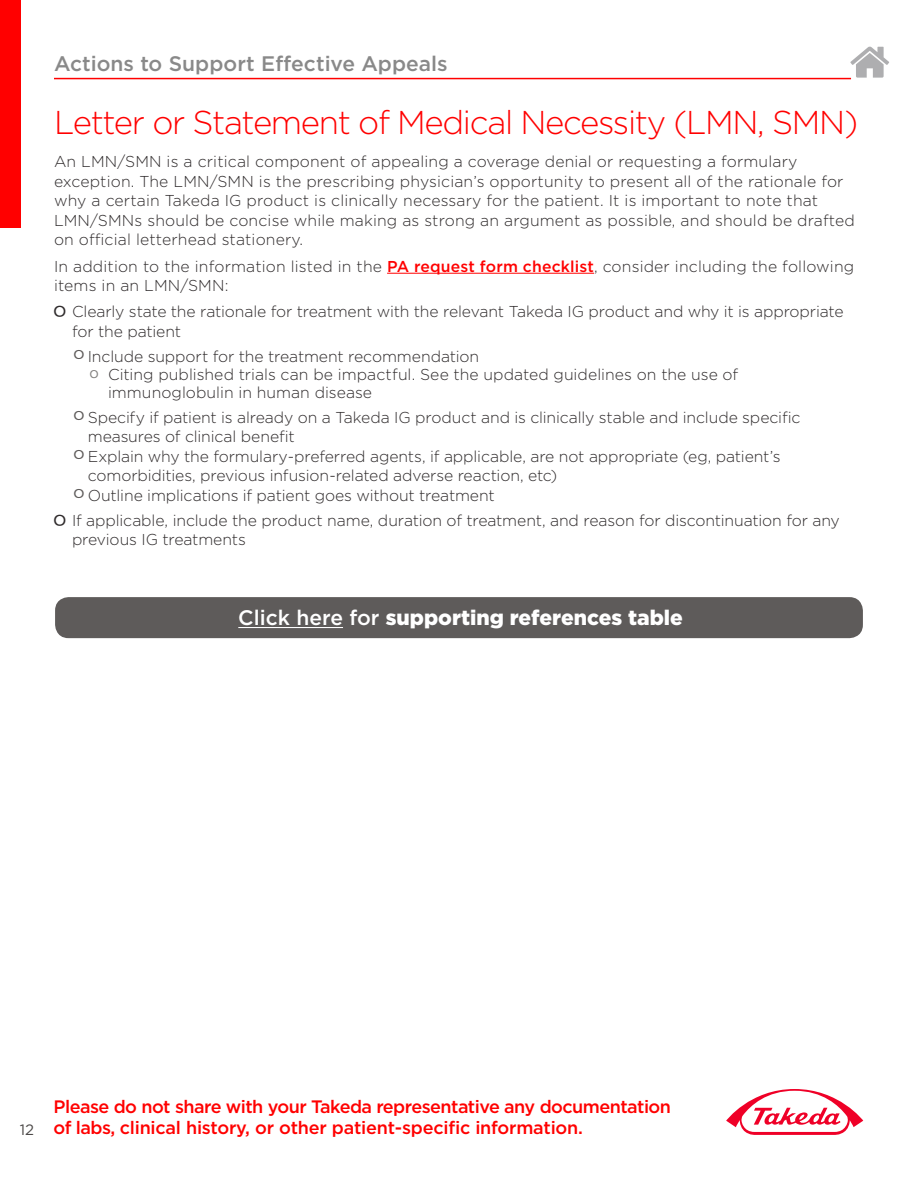
<style>
.page{position:relative;width:918px;height:1188px;background:#fff}
.page>*{position:absolute;margin:0;border:0;box-sizing:border-box;transform-origin:0 0}
._1a__Header{font:300 33px "Gotham";letter-spacing:-.04em;color:#f00}
.Buttons{font:900 21px "Gotham";color:#fff}
.t1{font:500 21px "Gotham";color:#898989}
.Footnotes{font:500 18px/21px "Gotham";letter-spacing:-.03em;color:#f00}
.Body_Copy{font:300 15.75px/19.5px "Gotham";color:#2f2b2c}
.t2{font:15px "Gotham";color:#4c4948}
.s1{font-weight:500;color:#f00}
.s2{font-family:"Helvetica Neue LT Std";font-size:33px}
.s3{font-family:"Helvetica Neue LT Std";font-size:27px;color:#5e5b5a}
.s4{font-family:"Helvetica Neue LT Std";font-size:24px;color:#82807f}
.s5{font-weight:500}
</style>
<div class="page">
<div style="left:0;top:0;width:21px;height:228px;background:#f00"></div>
<hr style="left:54px;top:78px;width:797px;height:1px;background:#f00">
<svg style="left:850px;top:47px;width:39px;height:31px"></svg>
<svg style="left:726px;top:1089px;width:137px;height:46px"></svg>
<hr style="left:387px;top:273px;width:207px;height:1px;background:#f00">
<div style="left:55px;top:597px;width:808px;height:41px;background:#5e5b5a;border-radius:14px"></div>
<hr style="left:238px;top:627px;width:105px;height:1px;background:#fff">
<h2 class="t1" style="left:54px;top:50px;width:395px">Actions to Support Effective Appeals</h2>
<p class="_1a__Header" style="left:54px;top:102px;width:806px">Letter or Statement of Medical Necessity (LMN, SMN)</p>
<p class="Body_Copy" style="left:54px;top:152px;width:802px">An LMN/SMN is a critical component of appealing a coverage denial or requesting a formulary exception. The LMN/SMN is the prescribing physician’s opportunity to present all of the rationale for why a certain Takeda IG product is clinically necessary for the patient. It is important to note that LMN/SMNs should be concise while making as strong an argument as possible, and should be drafted on official letterhead stationery.</p>
<p class="Body_Copy" style="left:54px;top:256px;width:802px">In addition to the information listed in the <span class="s1">PA request form checklist</span>, consider including the following items in an LMN/SMN:</p>
<p class="Body_Copy" style="left:72px;top:302px;width:773px;text-indent:-18px"><span class="s2">º</span> Clearly state the rationale for treatment with the relevant Takeda IG product and why it is appropriate for the patient</p>
<p class="Body_Copy" style="left:74px;top:346px;width:406px"><span class="s3">º</span> Include support for the treatment recommendation</p>
<p class="Body_Copy" style="left:108px;top:365px;width:632px;line-height:18px;text-indent:-18px"><span class="s4">º</span> Citing published trials can be impactful. See the updated guidelines on the use of immunoglobulin in human disease</p>
<p class="Body_Copy" style="left:88px;top:407px;width:714px;text-indent:-14px"><span class="s3">º</span> Specify if patient is already on a Takeda IG product and is clinically stable and include specific measures of clinical benefit</p>
<p class="Body_Copy" style="left:88px;top:446px;width:694px;text-indent:-14px"><span class="s3">º</span> Explain why the formulary-preferred agents, if applicable, are not appropriate (eg, patient’s comorbidities, previous infusion-related adverse reaction, etc)</p>
<p class="Body_Copy" style="left:74px;top:485px;width:422px"><span class="s3">º</span> Outline implications if patient goes without treatment</p>
<p class="Body_Copy" style="left:72px;top:510px;width:769px;text-indent:-18px"><span class="s2">º</span> If applicable, include the product name, duration of treatment, and reason for discontinuation for any previous IG treatments</p>
<p class="Buttons" style="left:238px;top:604px;width:446px"><span class="s5">Click here for</span> supporting references table</p>
<p class="t2" style="left:20px;top:1120px;width:16px">12</p>
<p class="Footnotes" style="left:54px;top:1096px;width:619px">Please do not share with your Takeda representative any documentation of labs, clinical history, or other patient-specific information.</p>
</div>
